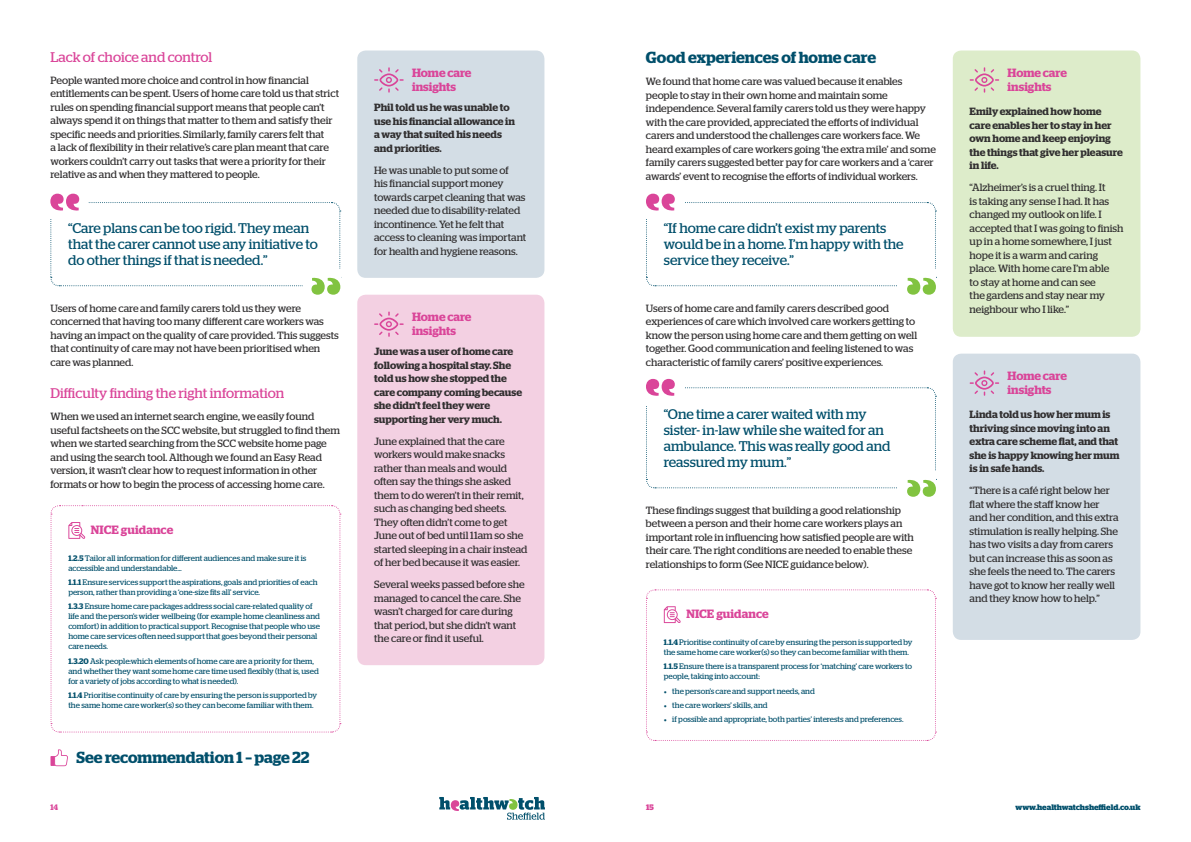
<style>
.page{position:relative;width:1191px;height:842px;background:#fff}
.page>*{position:absolute;margin:0;border:0;box-sizing:border-box;transform-origin:0 0}
.t1{font:600 16px "Stag";letter-spacing:-.005em;color:#004f6b}
.t2{font:14px/16px "Stag";color:#004f6b}
.t3{font:14px "Stag";letter-spacing:-.005em;color:#da4599}
.t4{font:600 12px/14px "Stag";color:#da4599}
.t5{font:10.5px/13.5px "Stag";letter-spacing:-.005em;color:#312f30}
.t6{font:600 10.5px/13.5px "Stag";color:#312f30}
.t7{font:8px/10px "Stag";letter-spacing:-.005em;color:#004f6b}
.t8{font:700 8px "Stag";letter-spacing:-.005em;color:#004f6b}
.t9{font:600 8px "Stag";color:#da4599}
.t10{font:700 8px "Stag";color:#da4599}
.s1{font-weight:600}
.s2{font-family:"Minion Pro"}
</style>
<div class="page">
<svg style="left:439px;top:797px;width:106px;height:23px"></svg>
<div style="left:952px;top:51px;width:188px;height:286px;background:#ddecca;border-radius:8px"></div>
<svg style="left:969px;top:67px;width:30px;height:26px"></svg>
<svg style="left:646px;top:194px;width:290px;height:101px"></svg>
<svg style="left:646px;top:379px;width:290px;height:118px"></svg>
<div style="left:952px;top:354px;width:188px;height:286px;background:#d3dde5;border-radius:8px"></div>
<svg style="left:969px;top:370px;width:30px;height:26px"></svg>
<div style="left:357px;top:51px;width:187px;height:227px;background:#d3dde5;border-radius:8px"></div>
<div style="left:357px;top:295px;width:187px;height:370px;background:#f3d0e2;border-radius:8px"></div>
<svg style="left:50px;top:194px;width:291px;height:101px"></svg>
<svg style="left:374px;top:67px;width:30px;height:26px"></svg>
<svg style="left:374px;top:311px;width:30px;height:26px"></svg>
<svg style="left:50px;top:505px;width:291px;height:228px"></svg>
<svg style="left:51px;top:749px;width:17px;height:17px"></svg>
<svg style="left:646px;top:589px;width:290px;height:152px"></svg>
<p class="t3" style="left:51px;top:49px;width:163px">Lack of choice and control</p>
<p class="t5" style="left:51px;top:73px;width:290px">People wanted more choice and control in how financial entitlements can be spent. Users of home care told us that strict rules on spending financial support means that people can’t always spend it on things that matter to them and satisfy their specific needs and priorities. Similarly, family carers felt that<br>a lack of flexibility in their relative’s care plan meant that care workers couldn’t carry out tasks that were a priority for their relative as and when they mattered to people.</p>
<p class="t2" style="left:68px;top:220px;width:251px">“Care plans can be too rigid. They mean that the carer cannot use any initiative to do other things if that is needed.”</p>
<p class="t5" style="left:51px;top:301px;width:290px">Users of home care and family carers told us they were concerned that having too many different care workers was having an impact on the quality of care provided. This suggests that continuity of care may not have been prioritised when care was planned.</p>
<p class="t3" style="left:51px;top:385px;width:235px">Difficulty finding the right information</p>
<p class="t5" style="left:51px;top:410px;width:291px">When we used an internet search engine, we easily found useful factsheets on the SCC website, but struggled to find them when we started searching from the SCC website home page and using the search tool. Although we found an Easy Read version, it wasn’t clear how to request information in other formats or how to begin the process of accessing home care.</p>
<p class="t4" style="left:91px;top:522px;width:84px">NICE guidance</p>
<p class="t7" style="left:68px;top:553px;width:239px"><span class="s1">1.2.5</span> Tailor all information for different audiences and make sure it is accessible and understandable…</p>
<p class="t7" style="left:68px;top:577px;width:251px"><span class="s1">1.1.1</span> Ensure services support the aspirations, goals and priorities of each person, rather than providing a ‘one-size fits all’ service.</p>
<p class="t7" style="left:68px;top:602px;width:253px"><span class="s1">1.3.3</span> Ensure home care packages address social care-related quality of life and the person’s wider wellbeing (for example home cleanliness and comfort) in addition to practical support. Recognise that people who use home care services often need support that goes beyond their personal care needs.</p>
<p class="t7" style="left:68px;top:656px;width:252px"><span class="s1">1.3.20</span> Ask people:which elements of home care are a priority for them, and whether they want some home care time used flexibly (that is, used for a variety of jobs according to what is needed).</p>
<p class="t7" style="left:68px;top:690px;width:250px"><span class="s1">1.1.4</span> Prioritise continuity of care by ensuring the person is supported by the same home care worker(s) so they can become familiar with them.</p>
<p class="t1" style="left:76px;top:748px;width:234px">See recommendation 1 – page 22</p>
<p class="t4" style="left:412px;top:66px;width:61px">Home care insights</p>
<p class="t6" style="left:374px;top:101px;width:142px">Phil told us he was unable to use his financial allowance in a way that suited his needs and priorities.</p>
<p class="t5" style="left:374px;top:163px;width:154px">He was unable to put some of<br>his financial support money towards carpet cleaning that was needed due to disability-related incontinence. Yet he felt that access to cleaning was important for health and hygiene reasons.</p>
<p class="t4" style="left:412px;top:310px;width:61px">Home care insights</p>
<p class="t6" style="left:374px;top:345px;width:149px">June was a user of home care following a hospital stay. She told us how she stopped the care company coming because she didn’t feel they were supporting her very much.</p>
<p class="t5" style="left:374px;top:434px;width:155px">June explained that the care workers would make snacks rather than meals and would often say the things she asked them to do weren’t in their remit, such as changing bed sheets.<br>They often didn’t come to get<br>June out of bed until 11am so she started sleeping in a chair instead of her bed because it was easier.</p>
<p class="t5" style="left:374px;top:578px;width:152px">Several weeks passed before she managed to cancel the care. She wasn’t charged for care during that period, but she didn’t want the care or find it useful.</p>
<p class="t1" style="left:646px;top:48px;width:232px">Good experiences of home care</p>
<p class="t5" style="left:646px;top:75px;width:291px">We found that home care was valued because it enables people to stay in their own home and maintain some independence. Several family carers told us they were happy with the care provided, appreciated the efforts of individual carers and understood the challenges care workers face. We heard examples of care workers going ‘the extra mile’ and some family carers suggested better pay for care workers and a ‘carer awards’ event to recognise the efforts of individual workers.</p>
<p class="t2" style="left:664px;top:220px;width:241px">“If home care didn’t exist my parents would be in a home. I’m happy with the service they receive.”</p>
<p class="t5" style="left:646px;top:301px;width:273px">Users of home care and family carers described good experiences of care which involved care workers getting to know the person using home care and them getting on well together. Good communication and feeling listened to was characteristic of family carers’ positive experiences.</p>
<p class="t4" style="left:1007px;top:66px;width:61px">Home care insights</p>
<p class="t6" style="left:969px;top:105px;width:155px">Emily explained how home care enables her to stay in her own home and keep enjoying the things that give her pleasure in life.</p>
<p class="t5" style="left:969px;top:181px;width:155px">“Alzheimer’s is a cruel thing. It<br>is taking any sense I had. It has changed my outlook on life. I accepted that I was going to finish up in a home somewhere, I just hope it is a warm and caring place. With home care I’m able<br>to stay at home and can see<br>the gardens and stay near my neighbour who I like.”</p>
<p class="t4" style="left:1007px;top:369px;width:61px">Home care insights</p>
<p class="t2" style="left:664px;top:406px;width:228px">“One time a carer waited with my sister- in-law while she waited for an ambulance. This was really good and reassured my mum.”</p>
<p class="t6" style="left:969px;top:408px;width:151px">Linda told us how her mum is thriving since moving into an extra care scheme flat, and that she is happy knowing her mum is in safe hands.</p>
<p class="t5" style="left:969px;top:484px;width:150px">“There is a café right below her flat where the staff know her and her condition, and this extra stimulation is really helping. She has two visits a day from carers but can increase this as soon as she feels the need to. The carers have got to know her really well and they know how to help.”</p>
<p class="t5" style="left:646px;top:503px;width:269px">These findings suggest that building a good relationship between a person and their home care workers plays an important role in influencing how satisfied people are with their care. The right conditions are needed to enable these relationships to form (See NICE guidance below).</p>
<p class="t4" style="left:686px;top:606px;width:84px">NICE guidance</p>
<p class="t7" style="left:664px;top:637px;width:250px"><span class="s1">1.1.4</span> Prioritise continuity of care by ensuring the person is supported by the same home care worker(s) so they can become familiar with them.</p>
<p class="t7" style="left:664px;top:662px;width:250px"><span class="s1">1.1.5</span> Ensure there is a transparent process for ‘matching’ care workers to people, taking into account:</p>
<p class="t7" style="left:664px;top:686px;width:152px"><span class="s2">•</span> the person’s care and support needs, and</p>
<p class="t7" style="left:664px;top:700px;width:105px"><span class="s2">•</span> the care workers’ skills, and</p>
<p class="t7" style="left:664px;top:714px;width:241px"><span class="s2">•</span> if possible and appropriate, both parties’ interests and preferences.</p>
<p class="t9" style="left:50px;top:803px;width:9px">14</p>
<p class="t10" style="left:646px;top:803px;width:9px">15</p>
<p class="t8" style="left:1015px;top:803px;width:126px">www.healthwatchsheffield.co.uk</p>
</div>
